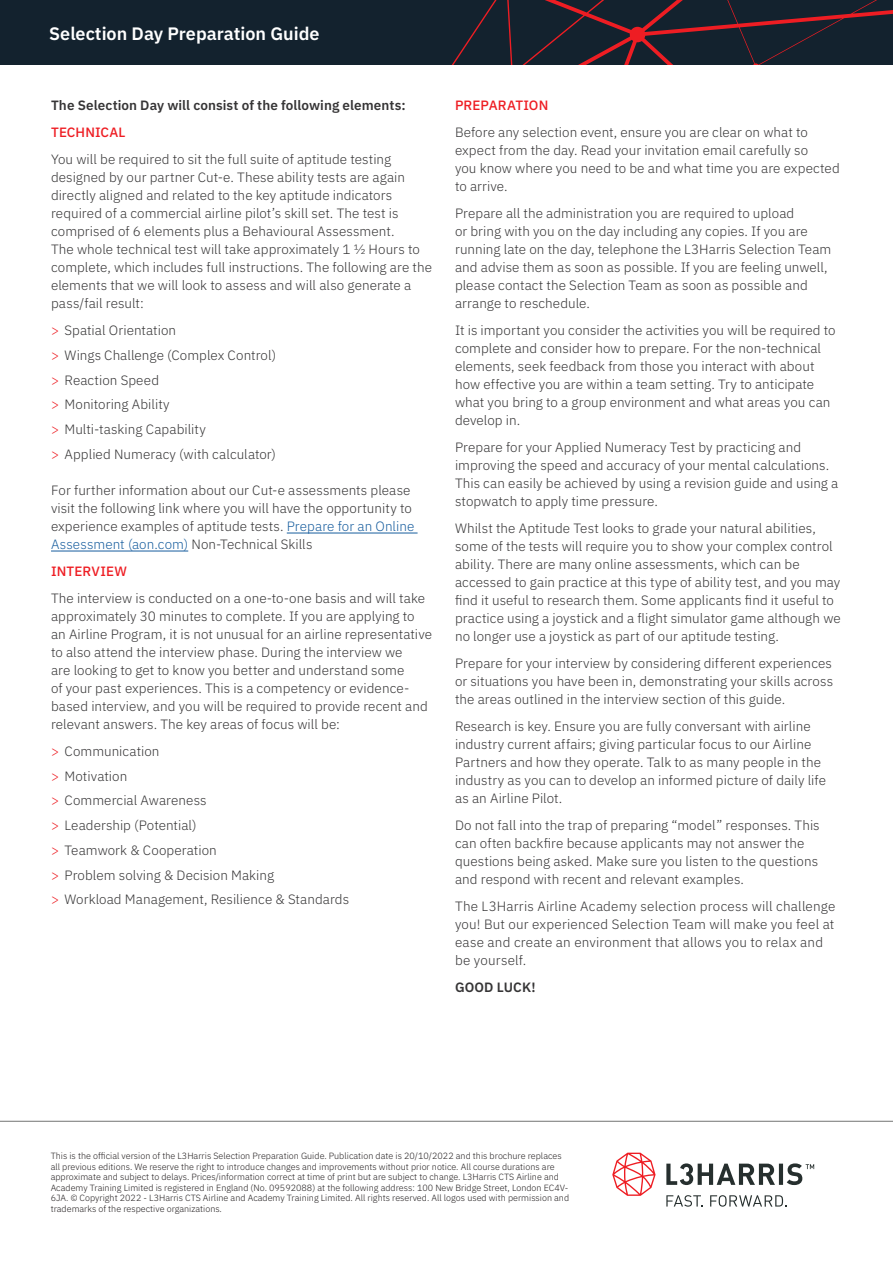
<style>
.page{position:relative;width:893px;height:1263px;background:#fff}
.page>*{position:absolute;margin:0;border:0;box-sizing:border-box;transform-origin:0 0}
.t1{font:600 18px "IBM Plex Sans";color:#fff}
.t2{font:300 13.5px/18px "IBM Plex Sans";letter-spacing:.005em;color:#363536}
.t3{font:600 13.5px "IBM Plex Sans";letter-spacing:.005em;color:#363536}
.t4{font:500 13.5px "IBM Plex Sans";letter-spacing:.01em;color:#ee1d23}
.t5{font:300 9px/10.5px "IBM Plex Sans";color:#231f20}
.s1{color:#ee1d23}
.s2{color:#175d9e}
</style>
<div class="page">
<div style="left:0;top:0;width:893px;height:65px;background:#13222e"></div>
<svg style="left:451px;top:0;width:442px;height:65px"></svg>
<hr style="left:287px;top:533px;width:131px;height:1px;background:#175d9e">
<hr style="left:51px;top:551px;width:137px;height:1px;background:#175d9e">
<svg style="left:612px;top:1153px;width:43px;height:43px"></svg>
<svg style="left:666px;top:1195px;width:37px;height:11px"></svg>
<svg style="left:710px;top:1195px;width:76px;height:12px"></svg>
<svg style="left:666px;top:1163px;width:148px;height:22px"></svg>
<hr style="left:0;top:1121px;width:893px;height:1px;background:#737473">
<h1 class="t1" style="left:49px;top:19px;width:272px">Selection Day Preparation Guide</h1>
<p class="t3" style="left:51px;top:95px;width:356px">The Selection Day will consist of the following elements:</p>
<p class="t4" style="left:51px;top:122px;width:76px">TECHNICAL</p>
<p class="t2" style="left:51px;top:149px;width:383px">You will be required to sit the full suite of aptitude testing designed by our partner Cut-e. These ability tests are again directly aligned and related to the key aptitude indicators required of a commercial airline pilot’s skill set. The test is comprised of 6 elements plus a Behavioural Assessment.<br>The whole technical test will take approximately 1 ½ Hours to complete, which includes full instructions. The following are the elements that we will look to assess and will also generate a pass/fail result:</p>
<p class="t2" style="left:51px;top:317px;width:227px;line-height:24.8px"><span class="s1">&gt;</span> Spatial Orientation<br><span class="s1">&gt;</span> Wings Challenge (Complex Control) <span class="s1">&gt;</span> Reaction Speed<br><span class="s1">&gt;</span> Monitoring Ability<br><span class="s1">&gt;</span> Multi-tasking Capability<br><span class="s1">&gt;</span> Applied Numeracy (with calculator)</p>
<p class="t2" style="left:51px;top:480px;width:365px">For further information about our Cut-e assessments please visit the following link where you will have the opportunity to experience examples of aptitude tests. <span class="s2">Prepare for an Online Assessment (aon.com)</span> Non-Technical Skills</p>
<p class="t4" style="left:51px;top:561px;width:77px">INTERVIEW</p>
<p class="t2" style="left:51px;top:588px;width:383px">The interview is conducted on a one-to-one basis and will take approximately 30 minutes to complete. If you are applying to an Airline Program, it is not unusual for an airline representative to also attend the interview phase. During the interview we<br>are looking to get to know you better and understand some<br>of your past experiences. This is a competency or evidence&shy;based interview, and you will be required to provide recent and relevant answers. The key areas of focus will be:</p>
<p class="t2" style="left:51px;top:738px;width:300px;line-height:24.8px"><span class="s1">&gt;</span> Communication<br><span class="s1">&gt;</span> Motivation<br><span class="s1">&gt;</span> Commercial Awareness<br><span class="s1">&gt;</span> Leadership (Potential)<br><span class="s1">&gt;</span> Teamwork &amp; Cooperation<br><span class="s1">&gt;</span> Problem solving &amp; Decision Making<br><span class="s1">&gt;</span> Workload Management, Resilience &amp; Standards</p>
<p class="t4" style="left:455px;top:95px;width:95px">PREPARATION</p>
<p class="t2" style="left:455px;top:122px;width:386px">Before any selection event, ensure you are clear on what to expect from the day. Read your invitation email carefully so<br>you know where you need to be and what time you are expected to arrive.</p>
<p class="t2" style="left:455px;top:203px;width:378px">Prepare all the administration you are required to upload<br>or bring with you on the day including any copies. If you are running late on the day, telephone the L3Harris Selection Team and advise them as soon as possible. If you are feeling unwell, please contact the Selection Team as soon as possible and arrange to reschedule.</p>
<p class="t2" style="left:455px;top:320px;width:382px">It is important you consider the activities you will be required to complete and consider how to prepare. For the non-technical elements, seek feedback from those you interact with about how effective you are within a team setting. Try to anticipate what you bring to a group environment and what areas you can develop in.</p>
<p class="t2" style="left:455px;top:437px;width:385px">Prepare for your Applied Numeracy Test by practicing and improving the speed and accuracy of your mental calculations.<br>This can easily be achieved by using a revision guide and using a stopwatch to apply time pressure.</p>
<p class="t2" style="left:455px;top:518px;width:387px">Whilst the Aptitude Test looks to grade your natural abilities, some of the tests will require you to show your complex control ability. There are many online assessments, which can be accessed to gain practice at this type of ability test, and you may find it useful to research them. Some applicants find it useful to practice using a joystick and a flight simulator game although we no longer use a joystick as part of our aptitude testing.</p>
<p class="t2" style="left:455px;top:653px;width:380px;text-align:justify">Prepare for your interview by considering different experiences or situations you have been in, demonstrating your skills across the areas outlined in the interview section of this guide.</p>
<p class="t2" style="left:455px;top:716px;width:373px">Research is key. Ensure you are fully conversant with airline industry current affairs; giving particular focus to our Airline Partners and how they operate. Talk to as many people in the industry as you can to develop an informed picture of daily life as an Airline Pilot.</p>
<p class="t2" style="left:455px;top:815px;width:366px">Do not fall into the trap of preparing “model” responses. This can often backfire because applicants may not answer the questions being asked. Make sure you listen to the questions and respond with recent and relevant examples.</p>
<p class="t2" style="left:455px;top:896px;width:382px">The L3Harris Airline Academy selection process will challenge you! But our experienced Selection Team will make you feel at ease and create an environment that allows you to relax and be yourself.</p>
<p class="t3" style="left:455px;top:976px;width:82px">GOOD LUCK!</p>
<p class="t5" style="left:51px;top:1150px;width:520px">This is the official version of the L3Harris Selection Preparation Guide. Publication date is 20/10/2022 and this brochure replaces all previous editions. We reserve the right to introduce changes and improvements without prior notice. All course durations are approximate and subject to delays. Prices/information correct at time of print but are subject to change. L3Harris CTS Airline and Academy Training Limited is registered in England (No. 09592088) at the following address: 100 New Bridge Street, London EC4V-6JA. © Copyright 2022 - L3Harris CTS Airline and Academy Training Limited. All rights reserved. All logos used with permission and trademarks of the respective organizations.</p>
</div>
